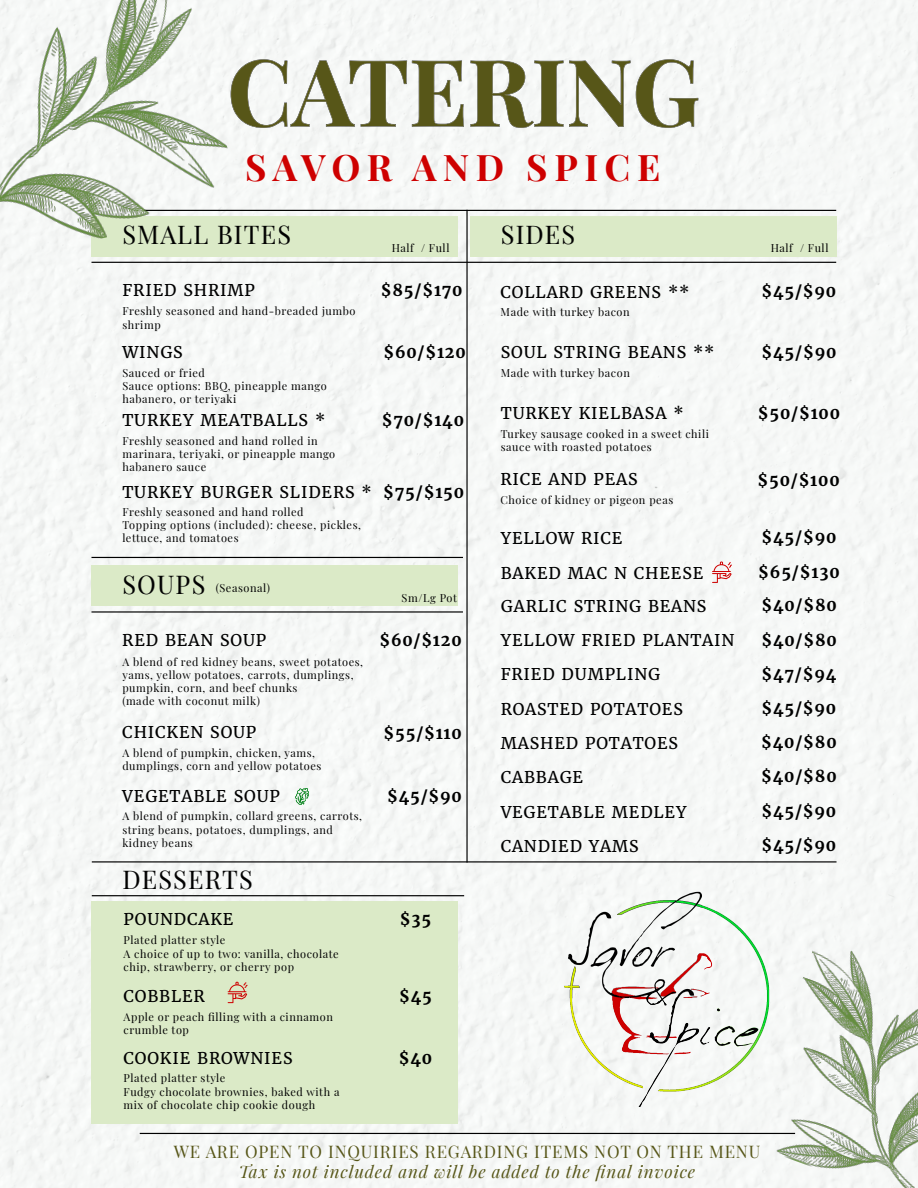
<style>
.page{position:relative;width:918px;height:1188px;background:#fff}
.page>*{position:absolute;margin:0;border:0;box-sizing:border-box;transform-origin:0 0}
.t1{font:700 92.25px "Playfair Display";color:#575618}
.t2{font:700 36.6px "Playfair Display";letter-spacing:.175em;color:#ce0000}
.t3{font:25.2px "Playfair Display";letter-spacing:.05em;color:#000}
.t4{font:italic 16.95px "Playfair Display";letter-spacing:.05em;color:#575618}
.t5{font:16.95px "Playfair Display";letter-spacing:.05em;color:#575618}
.t6{font:16.2px "Merriweather";letter-spacing:.05em;color:#000}
.t7{font:700 16.2px "Merriweather";letter-spacing:.05em;color:#000}
.t8{font:10.95px/13.2px "Playfair Display";letter-spacing:.05em;color:#000}
</style>
<div class="page">
<hr style="left:140px;top:1133px;width:655px;height:1px;background:#000">
<svg style="left:241px;top:59px;width:457px;height:69px"></svg>
<img style="left:743px;top:937px;width:175px;height:251px">
<hr style="left:144px;top:210px;width:692px;height:1px;background:#000">
<hr style="left:92px;top:861px;width:745px;height:2px;background:#000">
<hr style="left:466px;top:210px;width:2px;height:653px;background:#000">
<hr style="left:91px;top:262px;width:745px;height:1px;background:#000">
<div style="left:91px;top:216px;width:367px;height:41px;background:#dbeac7"></div>
<div style="left:470px;top:216px;width:366px;height:41px;background:#dbeac7"></div>
<svg style="left:241px;top:226px;width:49px;height:18px"></svg>
<svg style="left:502px;top:226px;width:72px;height:18px"></svg>
<div style="left:91px;top:901px;width:367px;height:222px;background:#dbeac7"></div>
<img style="left:557px;top:887px;width:220px;height:220px">
<hr style="left:91px;top:557px;width:372px;height:1px;background:#000">
<hr style="left:91px;top:611px;width:372px;height:2px;background:#000">
<div style="left:91px;top:566px;width:367px;height:40px;background:#dbeac7"></div>
<svg style="left:124px;top:575px;width:80px;height:19px"></svg>
<hr style="left:92px;top:895px;width:372px;height:1px;background:#000">
<svg style="left:123px;top:871px;width:129px;height:18px"></svg>
<img style="left:0;top:0;width:241px;height:264px">
<svg style="left:295px;top:788px;width:14px;height:17px"></svg>
<svg style="left:228px;top:982px;width:20px;height:21px"></svg>
<svg style="left:712px;top:561px;width:20px;height:22px"></svg>
<h1 class="t1" style="left:227px;top:19px;width:474px">CATERING</h1>
<h2 class="t2" style="left:245px;top:138px;width:417px">SAVOR AND SPICE</h2>
<h3 class="t3" style="left:122px;top:215px;width:170px">SMALL BITES</h3>
<h3 class="t3" style="left:501px;top:215px;width:76px">SIDES</h3>
<p class="t8" style="left:392px;top:241px;width:59px">Half / Full</p>
<p class="t8" style="left:771px;top:241px;width:59px">Half / Full</p>
<h3 class="t6" style="left:122px;top:280px;width:134px">FRIED SHRIMP</h3>
<p class="t8" style="left:122px;top:304px;width:235px">Freshly seasoned and hand-breaded jumbo shrimp</p>
<h3 class="t6" style="left:122px;top:342px;width:62px">WINGS</h3>
<p class="t8" style="left:122px;top:365px;width:206px">Sauced or fried<br>Sauce options: BBQ, pineapple mango habanero, or teriyaki</p>
<h3 class="t7" style="left:381px;top:280px;width:83px">$85/$170</h3>
<h3 class="t7" style="left:383px;top:341px;width:84px">$60/$120</h3>
<h3 class="t6" style="left:122px;top:410px;width:204px">TURKEY MEATBALLS *</h3>
<h3 class="t7" style="left:382px;top:410px;width:84px">$70/$140</h3>
<p class="t8" style="left:122px;top:433px;width:214px">Freshly seasoned and hand rolled in marinara, teriyaki, or pineapple mango habanero sauce</p>
<h3 class="t6" style="left:122px;top:482px;width:251px">TURKEY BURGER SLIDERS *</h3>
<p class="t8" style="left:122px;top:504px;width:240px">Freshly seasoned and hand rolled<br>Topping options (included): cheese, pickles, lettuce, and tomatoes</p>
<h3 class="t7" style="left:383px;top:481px;width:82px">$75/$150</h3>
<h3 class="t3" style="left:122px;top:565px;width:84px">SOUPS</h3>
<p class="t8" style="left:216px;top:581px;width:56px">(Seasonal)</p>
<h3 class="t6" style="left:122px;top:630px;width:145px">RED BEAN SOUP</h3>
<p class="t8" style="left:122px;top:654px;width:242px">A blend of red kidney beans, sweet potatoes, yams, yellow potatoes, carrots, dumplings, pumpkin, corn, and beef chunks<br>(made with coconut milk)</p>
<h3 class="t6" style="left:122px;top:722px;width:136px">CHICKEN SOUP</h3>
<p class="t8" style="left:122px;top:745px;width:201px">A blend of pumpkin, chicken, yams, dumplings, corn and yellow potatoes</p>
<p class="t8" style="left:122px;top:809px;width:241px">A blend of pumpkin, collard greens, carrots, string beans, potatoes, dumplings, and kidney beans</p>
<h3 class="t3" style="left:122px;top:860px;width:132px">DESSERTS</h3>
<h3 class="t6" style="left:124px;top:910px;width:111px">POUNDCAKE</h3>
<h3 class="t6" style="left:122px;top:786px;width:159px">VEGETABLE SOUP</h3>
<p class="t8" style="left:124px;top:933px;width:217px">Plated platter style<br>A choice of up to two: vanilla, chocolate chip, strawberry, or cherry pop</p>
<p class="t8" style="left:124px;top:1009px;width:211px">Apple or peach filling with a cinnamon crumble top</p>
<p class="t8" style="left:124px;top:1071px;width:217px">Plated platter style<br>Fudgy chocolate brownies, baked with a mix of chocolate chip cookie dough</p>
<h3 class="t6" style="left:124px;top:986px;width:83px">COBBLER</h3>
<h3 class="t6" style="left:124px;top:1048px;width:171px">COOKIE BROWNIES</h3>
<p class="t8" style="left:402px;top:590px;width:57px">Sm/Lg Pot</p>
<h3 class="t7" style="left:379px;top:630px;width:84px">$60/$120</h3>
<h3 class="t7" style="left:383px;top:723px;width:80px">$55/$110</h3>
<h3 class="t7" style="left:387px;top:786px;width:76px">$45/$90</h3>
<h3 class="t7" style="left:400px;top:909px;width:33px">$35</h3>
<h3 class="t7" style="left:399px;top:986px;width:34px">$45</h3>
<h3 class="t7" style="left:399px;top:1047px;width:35px">$40</h3>
<h3 class="t6" style="left:501px;top:282px;width:190px">COLLARD GREENS **</h3>
<p class="t8" style="left:501px;top:304px;width:131px">Made with turkey bacon</p>
<h3 class="t6" style="left:501px;top:342px;width:215px">SOUL STRING BEANS **</h3>
<p class="t8" style="left:501px;top:365px;width:131px">Made with turkey bacon</p>
<h3 class="t6" style="left:501px;top:403px;width:184px">TURKEY KIELBASA *</h3>
<p class="t8" style="left:501px;top:427px;width:210px">Turkey sausage cooked in a sweet chili sauce with roasted potatoes</p>
<h3 class="t7" style="left:761px;top:281px;width:76px">$45/$90</h3>
<h3 class="t7" style="left:762px;top:341px;width:76px">$45/$90</h3>
<h3 class="t7" style="left:758px;top:403px;width:84px">$50/$100</h3>
<h3 class="t6" style="left:500px;top:469px;width:139px">RICE AND PEAS</h3>
<h3 class="t7" style="left:757px;top:469px;width:84px">$50/$100</h3>
<p class="t8" style="left:500px;top:492px;width:174px">Choice of kidney or pigeon peas</p>
<h3 class="t6" style="left:501px;top:528px;width:123px">YELLOW RICE</h3>
<h3 class="t7" style="left:762px;top:527px;width:76px">$45/$90</h3>
<h3 class="t6" style="left:501px;top:563px;width:204px">BAKED MAC N CHEESE</h3>
<h3 class="t7" style="left:758px;top:561px;width:83px">$65/$130</h3>
<h3 class="t6" style="left:501px;top:597px;width:207px">GARLIC STRING BEANS</h3>
<h3 class="t7" style="left:761px;top:595px;width:77px">$40/$80</h3>
<h3 class="t6" style="left:501px;top:631px;width:235px">YELLOW FRIED PLANTAIN</h3>
<h3 class="t7" style="left:761px;top:629px;width:77px">$40/$80</h3>
<h3 class="t6" style="left:501px;top:665px;width:161px">FRIED DUMPLING</h3>
<h3 class="t7" style="left:761px;top:663px;width:76px">$47/$94</h3>
<h3 class="t6" style="left:501px;top:699px;width:184px">ROASTED POTATOES</h3>
<h3 class="t7" style="left:761px;top:698px;width:76px">$45/$90</h3>
<h3 class="t6" style="left:501px;top:733px;width:179px">MASHED POTATOES</h3>
<h3 class="t7" style="left:761px;top:732px;width:77px">$40/$80</h3>
<h3 class="t6" style="left:501px;top:767px;width:84px">CABBAGE</h3>
<h3 class="t7" style="left:761px;top:766px;width:77px">$40/$80</h3>
<h3 class="t6" style="left:501px;top:802px;width:187px">VEGETABLE MEDLEY</h3>
<h3 class="t7" style="left:761px;top:801px;width:76px">$45/$90</h3>
<h3 class="t6" style="left:501px;top:836px;width:140px">CANDIED YAMS</h3>
<h3 class="t7" style="left:761px;top:835px;width:76px">$45/$90</h3>
<h3 class="t5" style="left:174px;top:1138px;width:588px">WE ARE OPEN TO INQUIRIES REGARDING ITEMS NOT ON THE MENU</h3>
<h3 class="t4" style="left:239px;top:1159px;width:458px">Tax is not included and will be added to the final invoice</h3>
</div>
